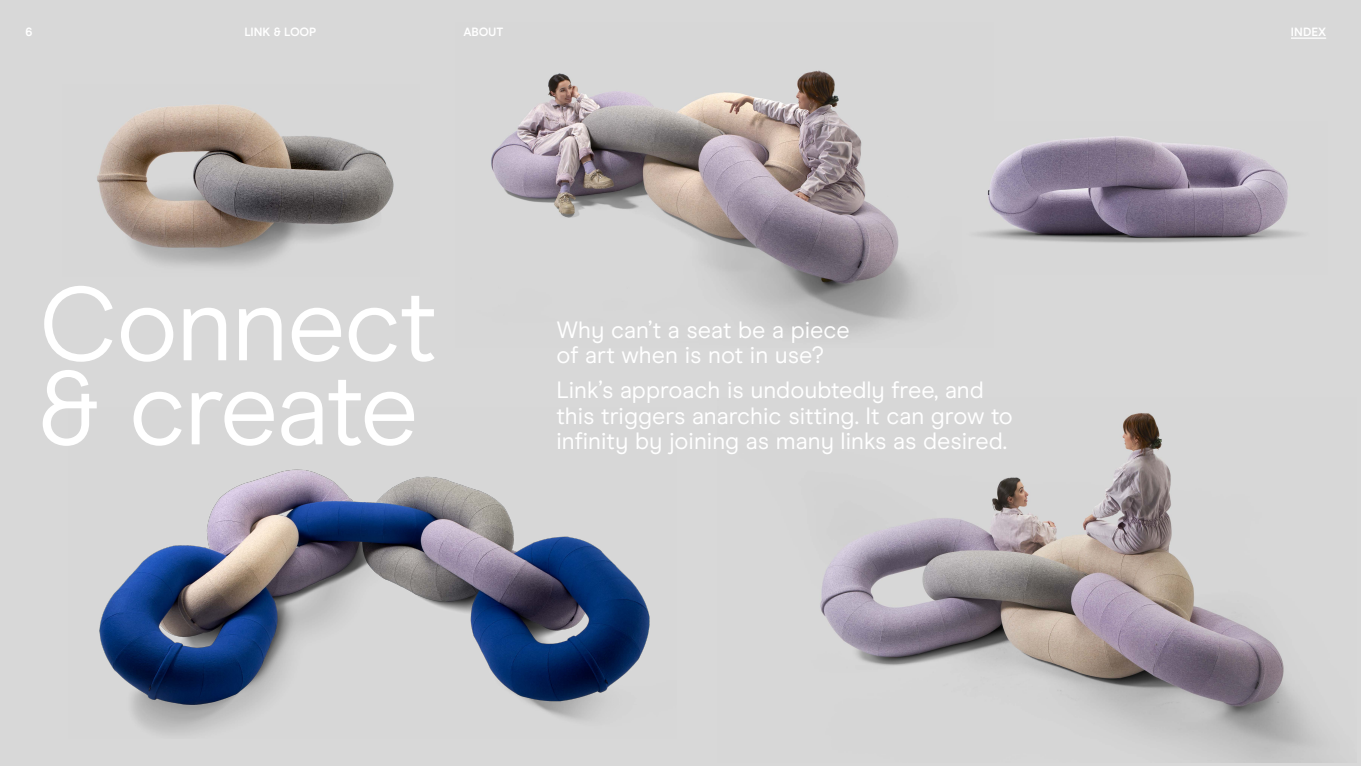
<style>
.page{position:relative;width:1361px;height:766px;background:#fff}
.page>*{position:absolute;margin:0;border:0;box-sizing:border-box;transform-origin:0 0}
.t1{font:104.28px/84px "Modern Era";letter-spacing:-.02em;color:#fff}
.t2{font:23.6px/25.4px "Modern Era";color:#fff}
.t3{font:700 11.95px "Modern Era";letter-spacing:-.005em;color:#fff}
</style>
<div class="page">
<div style="left:0;top:0;width:1361px;height:765px;background:#d8d8d8"></div>
<img style="left:491px;top:70px;width:435px;height:266px">
<img style="left:97px;top:104px;width:297px;height:163px">
<img style="left:977px;top:136px;width:323px;height:107px">
<img style="left:820px;top:413px;width:507px;height:348px">
<img style="left:99px;top:469px;width:551px;height:266px">
<hr style="left:1291px;top:37px;width:35px;height:2px;background:#fff">
<p class="t3" style="left:26px;top:25px;width:9px">6</p>
<p class="t3" style="left:244px;top:25px;width:74px">LINK &amp; LOOP</p>
<p class="t3" style="left:463px;top:25px;width:42px">ABOUT</p>
<p class="t3" style="left:1291px;top:25px;width:37px">INDEX</p>
<h1 class="t1" style="left:38px;top:282px;width:401px">Connect &amp; create</h1>
<p class="t2" style="left:556px;top:317px;width:295px">Why can’t a seat be a piece of art when is not in use?</p>
<p class="t2" style="left:556px;top:377px;width:458px">Link’s approach is undoubtedly free, and this triggers anarchic sitting. It can grow to infinity by joining as many links as desired.</p>
</div>
